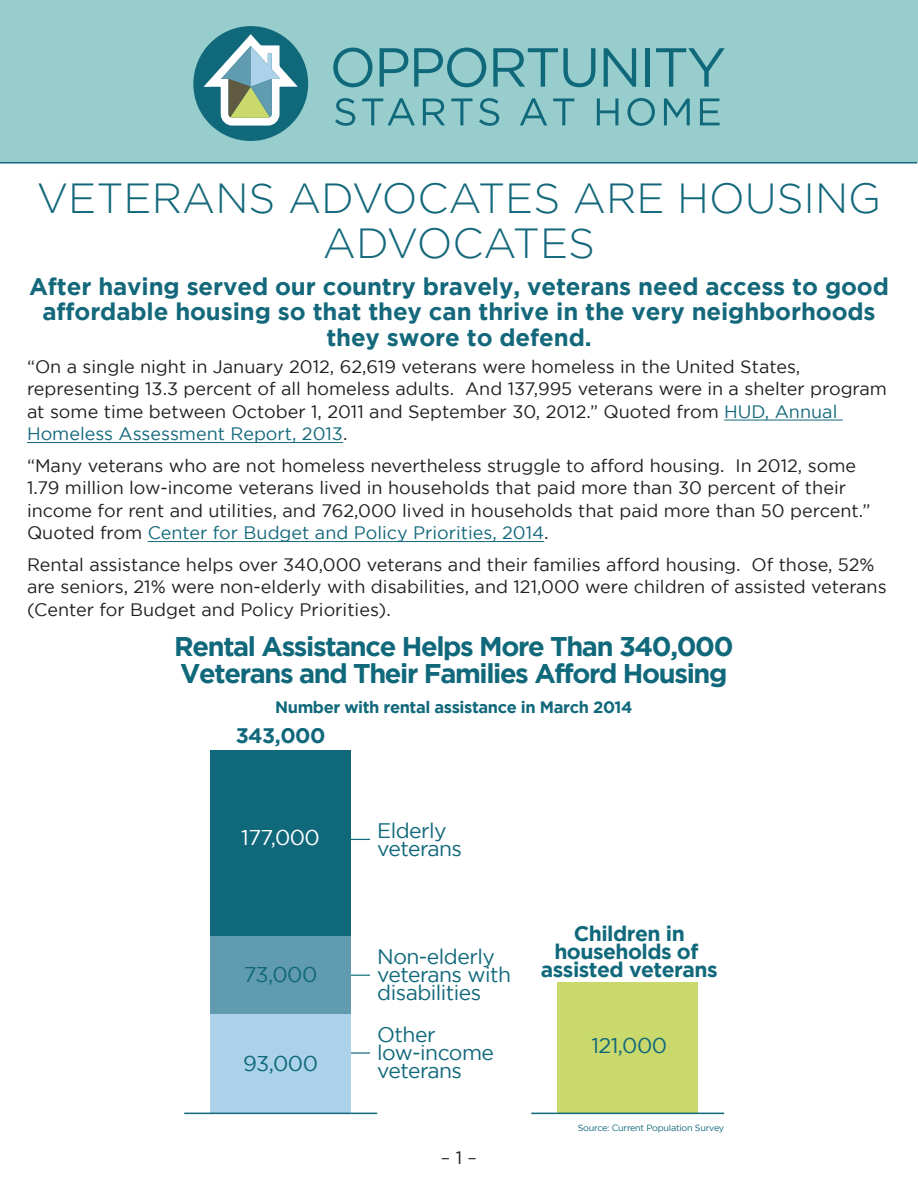
<style>
.page{position:relative;width:918px;height:1188px;background:#fff}
.page>*{position:absolute;margin:0;border:0;box-sizing:border-box;transform-origin:0 0}
.Heading_1{font:300 42px/45px "Gotham";color:#14687b;text-align:center}
.t1{font:700 27px/27px "Gotham";letter-spacing:-.05em;color:#10687b}
.Heading_2{font:700 24px/25.5px "Gotham";letter-spacing:-.005em;color:#14687b;text-align:center}
.t2{font:21.3px "Gotham";letter-spacing:-.025em;color:#10687b}
.t3{font:21.3px "Gotham";letter-spacing:-.025em;color:#fff}
.t4{font:21px/18px "Gotham";letter-spacing:-.025em;color:#10687b}
.t5{font:700 21px/18px "Gotham";letter-spacing:-.025em;color:#10687b;text-align:center}
.t6{font:18px/22.5px "Gotham";color:#231f20}
.t7{font:700 16.5px "Gotham";letter-spacing:-.025em;color:#10687b}
.t8{font:9px "Gotham";letter-spacing:-.025em;color:#10687b}
.s1{color:#14687b}
</style>
<div class="page">
<div style="left:0;top:0;width:918px;height:162px;background:#97cdcd"></div>
<div style="left:193px;top:26px;width:115px;height:115px;background:#10687b;border-radius:50%"></div>
<svg style="left:195px;top:28px;width:112px;height:101px"></svg>
<svg style="left:335px;top:98px;width:20px;height:28px"></svg>
<svg style="left:362px;top:98px;width:53px;height:27px"></svg>
<svg style="left:423px;top:98px;width:22px;height:27px"></svg>
<svg style="left:451px;top:98px;width:21px;height:27px"></svg>
<svg style="left:479px;top:98px;width:20px;height:28px"></svg>
<svg style="left:520px;top:98px;width:27px;height:27px"></svg>
<svg style="left:553px;top:98px;width:21px;height:27px"></svg>
<svg style="left:597px;top:98px;width:21px;height:27px"></svg>
<svg style="left:627px;top:98px;width:28px;height:28px"></svg>
<svg style="left:664px;top:98px;width:26px;height:27px"></svg>
<svg style="left:700px;top:98px;width:20px;height:27px"></svg>
<svg style="left:333px;top:48px;width:40px;height:39px"></svg>
<svg style="left:380px;top:48px;width:28px;height:39px"></svg>
<svg style="left:414px;top:48px;width:72px;height:39px"></svg>
<svg style="left:493px;top:48px;width:102px;height:39px"></svg>
<svg style="left:604px;top:48px;width:32px;height:39px"></svg>
<div style="left:645px;top:48px;width:5px;height:39px;background:#10687b"></div>
<svg style="left:656px;top:48px;width:69px;height:39px"></svg>
<hr style="left:0;top:162px;width:917px;height:2px;background:#14687b">
<hr style="left:724px;top:420px;width:119px;height:1px;background:#14687b">
<hr style="left:27px;top:442px;width:316px;height:1px;background:#14687b">
<hr style="left:148px;top:541px;width:396px;height:1px;background:#14687b">
<hr style="left:327px;top:1052px;width:43px;height:2px;background:#10687b">
<hr style="left:327px;top:975px;width:43px;height:1px;background:#10687b">
<hr style="left:327px;top:839px;width:43px;height:1px;background:#10687b">
<div style="left:210px;top:750px;width:141px;height:186px;background:#10687b"></div>
<div style="left:210px;top:936px;width:141px;height:78px;background:#619bb0"></div>
<div style="left:210px;top:1014px;width:141px;height:98px;background:#abd2e9"></div>
<div style="left:557px;top:982px;width:141px;height:130px;background:#cad96c"></div>
<hr style="left:184px;top:1113px;width:193px;height:1px;background:#10687b">
<hr style="left:531px;top:1113px;width:193px;height:1px;background:#10687b">
<p class="Heading_1" style="left:37px;top:175px;width:846px">VETERANS ADVOCATES ARE HOUSING<br>ADVOCATES</p>
<p class="Heading_2" style="left:29px;top:273px;width:861px">After having served our country bravely, veterans need access to good affordable housing so that they can thrive in the very neighborhoods they swore to defend.</p>
<p class="t6" style="left:27px;top:355px;width:862px">“On a single night in January 2012, 62,619 veterans were homeless in the United States, representing 13.3 percent of all homeless adults. And 137,995 veterans were in a shelter program at some time between October 1, 2011 and September 30, 2012.” Quoted from <span class="s1">HUD, Annual Homeless Assessment Report, 2013</span>.</p>
<p class="t6" style="left:27px;top:454px;width:845px">“Many veterans who are not homeless nevertheless struggle to afford housing. In 2012, some 1.79 million low-income veterans lived in households that paid more than 30 percent of their income for rent and utilities, and 762,000 lived in households that paid more than 50 percent.” Quoted from <span class="s1">Center for Budget and Policy Priorities, 2014</span>.</p>
<p class="t6" style="left:27px;top:553px;width:861px">Rental assistance helps over 340,000 veterans and their families afford housing. Of those, 52% are seniors, 21% were non-elderly with disabilities, and 121,000 were children of assisted veterans (Center for Budget and Policy Priorities).</p>
<p class="t1" style="left:174px;top:632px;width:561px">Rental Assistance Helps More Than 340,000<br>Veterans and Their Families Afford Housing</p>
<p class="t7" style="left:275px;top:698px;width:359px">Number with rental assistance in March 2014</p>
<p class="t5" style="left:236px;top:726px;width:91px">343,000</p>
<p class="t3" style="left:241px;top:826px;width:80px">177,000</p>
<p class="t2" style="left:244px;top:963px;width:75px">73,000</p>
<p class="t2" style="left:243px;top:1051px;width:76px">93,000</p>
<p class="t4" style="left:377px;top:821px;width:86px">Elderly veterans</p>
<p class="t4" style="left:377px;top:947px;width:135px">Non-elderly veterans with disabilities</p>
<p class="t4" style="left:377px;top:1025px;width:118px">Other low-income veterans</p>
<p class="t6" style="left:441px;top:1146px;width:38px">– 1 –</p>
<p class="t5" style="left:541px;top:924px;width:178px">Children in households of assisted veterans</p>
<p class="t2" style="left:591px;top:1034px;width:77px">121,000</p>
<p class="t8" style="left:578px;top:1123px;width:148px">Source: Current Population Survey</p>
</div>
